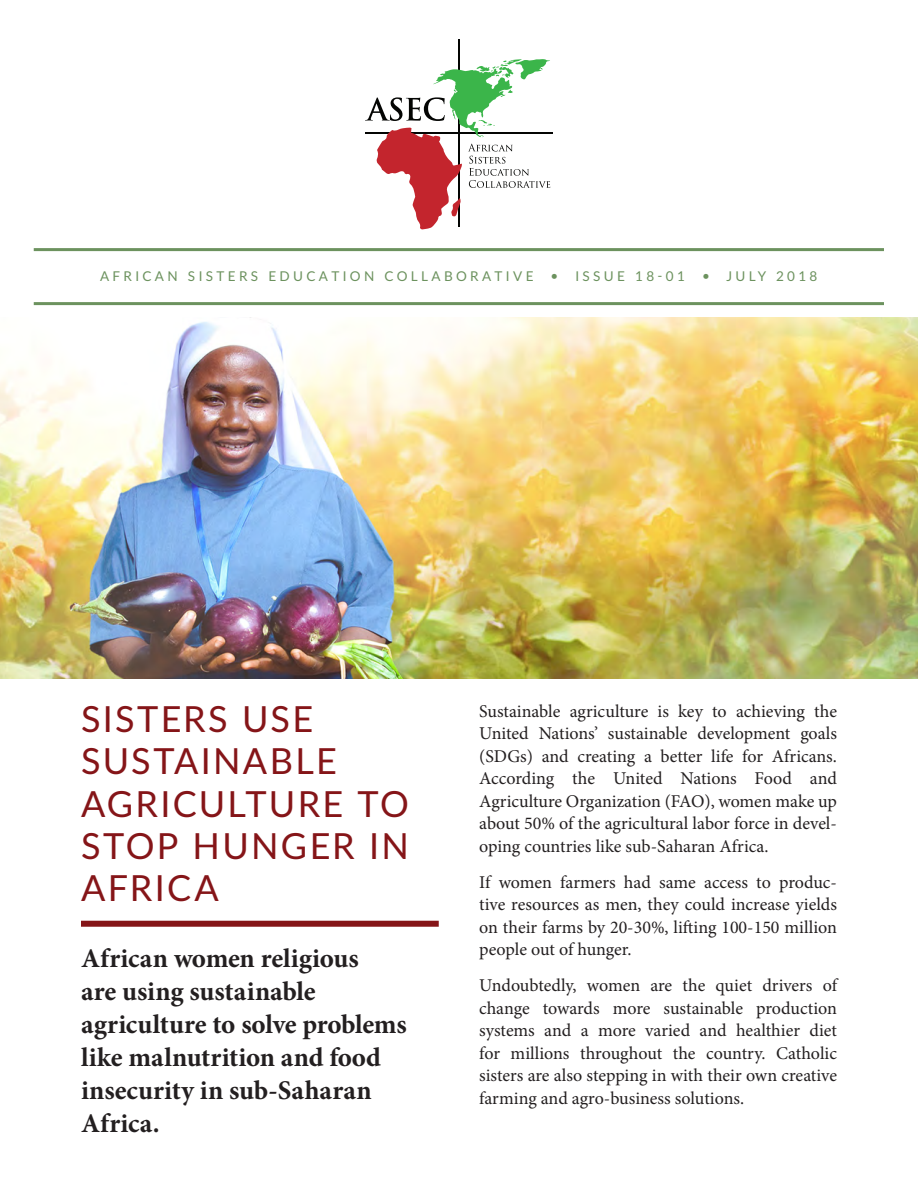
<style>
.page{position:relative;width:918px;height:1188px;background:#fff}
.page>*{position:absolute;margin:0;border:0;box-sizing:border-box;transform-origin:0 0}
.Article_Headline{font:36px/42px "Lato";letter-spacing:.065em;color:#851518}
.t1{font:700 27px/33px "Minion Pro";color:#231f20}
.t2{font:18px/22.5px "Minion Pro";color:#231f20;text-align:justify}
.Info_with_rule_above{font:13.5px "Lato";letter-spacing:.25em;color:#6c925e}
</style>
<div class="page">
<hr style="left:34px;top:302px;width:850px;height:3px;background:#6c925e">
<hr style="left:34px;top:248px;width:850px;height:3px;background:#6c925e">
<hr style="left:458px;top:39px;width:2px;height:188px;background:#040503">
<hr style="left:365px;top:132px;width:188px;height:2px;background:#040503">
<svg style="left:365px;top:59px;width:185px;height:170px"></svg>
<img style="left:0;top:318px;width:918px;height:360px">
<div style="left:81px;top:921px;width:358px;height:6px;background:#851518"></div>
<p class="Info_with_rule_above" style="left:100px;top:266px;width:435px">AFRICAN SISTERS EDUCATION COLLABORATIVE</p>
<p class="Info_with_rule_above" style="left:550px;top:266px;width:136px">• ISSUE 18-01</p>
<p class="Info_with_rule_above" style="left:702px;top:266px;width:117px">• JULY 2018</p>
<p class="Article_Headline" style="left:81px;top:697px;width:329px">SISTERS USE<br>SUSTAINABLE<br>AGRICULTURE TO<br>STOP HUNGER IN<br>AFRICA</p>
<p class="t1" style="left:81px;top:942px;width:327px">African women religious<br>are using sustainable agriculture to solve problems like malnutrition and food insecurity in sub-Saharan<br>Africa.</p>
<p class="t2" style="left:479px;top:700px;width:359px">Sustainable agriculture is key to achieving the United Nations’ sustainable development goals (SDGs) and creating a better life for Africans.<br>According the United Nations Food and Agriculture Organization (FAO), women make up about 50% of the agricultural labor force in devel&shy;oping countries like sub-Saharan Africa.</p>
<p class="t2" style="left:479px;top:871px;width:359px">If women farmers had same access to produc&shy;tive resources as men, they could increase yields on their farms by 20-30%, lifting 100-150 million people out of hunger.</p>
<p class="t2" style="left:479px;top:974px;width:359px">Undoubtedly, women are the quiet drivers of change towards more sustainable production systems and a more varied and healthier diet for millions throughout the country. Catholic sisters are also stepping in with their own creative farming and agro-business solutions.</p>
</div>
